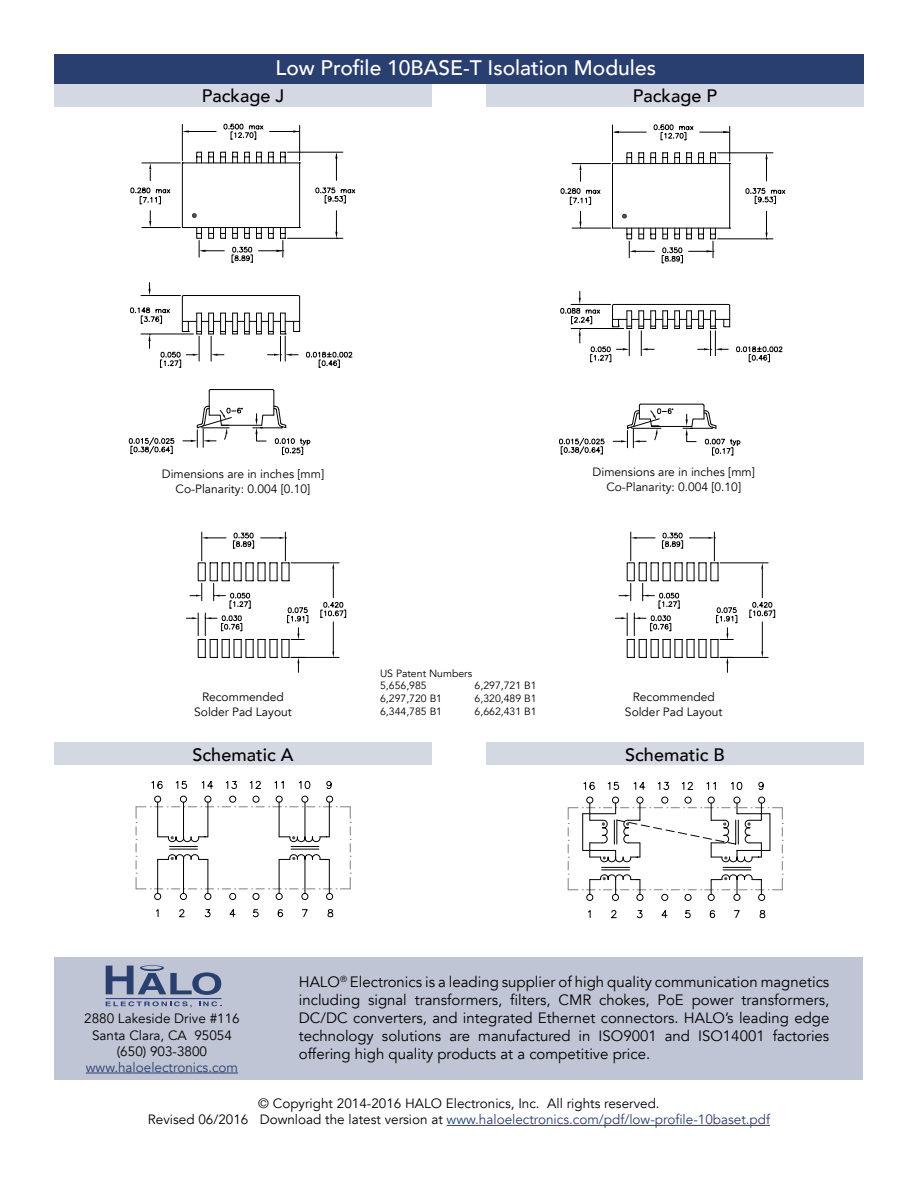
<style>
.page{position:relative;width:918px;height:1188px;background:#fff}
.page>*{position:absolute;margin:0;border:0;box-sizing:border-box;transform-origin:0 0}
.t1{font:500 21px "Avenir";color:#fff}
.t2{font:500 18px "Avenir";color:#000}
.t3{font:15px/18px "Avenir";color:#000;text-align:justify}
.t4{font:13.5px/16.2px "Avenir";color:#000;text-align:center}
.t5{font:13.5px "Avenir";color:#293f6f}
.t6{font:12px/15px "Avenir";color:#000;text-align:center}
.t7{font:10.5px/12.6px "Avenir";color:#000}
.s1{color:#293f6f}
</style>
<div class="page">
<div style="left:55px;top:957px;width:808px;height:122px;background:#bfc5d4"></div>
<hr style="left:447px;top:1125px;width:323px;height:1px;background:#293f6f">
<hr style="left:86px;top:1073px;width:152px;height:1px;background:#293f6f">
<hr style="left:106px;top:998px;width:115px;height:1px;background:#293f6f">
<svg style="left:106px;top:1001px;width:86px;height:6px"></svg>
<svg style="left:199px;top:1001px;width:22px;height:5px"></svg>
<svg style="left:106px;top:965px;width:115px;height:30px"></svg>
<div style="left:54px;top:84px;width:378px;height:22px;background:#d4d8e2"></div>
<div style="left:486px;top:84px;width:378px;height:22px;background:#d4d8e2"></div>
<div style="left:54px;top:54px;width:810px;height:30px;background:#293f6f"></div>
<div style="left:54px;top:743px;width:378px;height:22px;background:#d4d8e2"></div>
<div style="left:486px;top:743px;width:378px;height:22px;background:#d4d8e2"></div>
<svg style="left:136px;top:780px;width:215px;height:137px"></svg>
<svg style="left:588px;top:910px;width:3px;height:8px"></svg>
<svg style="left:611px;top:910px;width:6px;height:8px"></svg>
<svg style="left:637px;top:910px;width:6px;height:8px"></svg>
<svg style="left:583px;top:781px;width:36px;height:9px"></svg>
<svg style="left:634px;top:781px;width:11px;height:9px"></svg>
<svg style="left:760px;top:910px;width:5px;height:8px"></svg>
<svg style="left:734px;top:910px;width:6px;height:8px"></svg>
<svg style="left:710px;top:910px;width:5px;height:8px"></svg>
<svg style="left:758px;top:782px;width:6px;height:8px"></svg>
<svg style="left:682px;top:781px;width:60px;height:9px"></svg>
<svg style="left:661px;top:910px;width:30px;height:8px"></svg>
<svg style="left:658px;top:781px;width:11px;height:9px"></svg>
<svg style="left:568px;top:797px;width:215px;height:104px"></svg>
<svg style="left:186px;top:532px;width:160px;height:141px"></svg>
<svg style="left:130px;top:123px;width:226px;height:332px"></svg>
<svg style="left:560px;top:124px;width:226px;height:332px"></svg>
<svg style="left:615px;top:532px;width:160px;height:141px"></svg>
<h1 class="t1" style="left:275px;top:50px;width:382px">Low Profile 10BASE-T Isolation Modules</h1>
<p class="t2" style="left:202px;top:80px;width:84px">Package J</p>
<p class="t2" style="left:633px;top:80px;width:86px">Package P</p>
<p class="t6" style="left:162px;top:467px;width:164px">Dimensions are in inches [mm]<br>Co-Planarity: 0.004 [0.10]</p>
<p class="t6" style="left:593px;top:465px;width:164px">Dimensions are in inches [mm]<br>Co-Planarity: 0.004 [0.10]</p>
<p class="t7" style="left:380px;top:667px;width:94px">US Patent Numbers<br>5,656,985</p>
<p class="t7" style="left:475px;top:680px;width:64px">6,297,721 B1</p>
<p class="t6" style="left:194px;top:690px;width:99px">Recommended<br>Solder Pad Layout</p>
<p class="t6" style="left:625px;top:690px;width:99px">Recommended<br>Solder Pad Layout</p>
<p class="t7" style="left:380px;top:692px;width:64px">6,297,720 B1</p>
<p class="t7" style="left:475px;top:692px;width:64px">6,320,489 B1</p>
<p class="t7" style="left:380px;top:705px;width:64px">6,344,785 B1</p>
<p class="t7" style="left:475px;top:705px;width:64px">6,662,431 B1</p>
<p class="t2" style="left:193px;top:739px;width:102px">Schematic A</p>
<p class="t2" style="left:625px;top:739px;width:101px">Schematic B</p>
<p class="t4" style="left:84px;top:1011px;width:157px">2880 Lakeside Drive #116<br>Santa Clara, CA 95054 (650) 903-3800</p>
<p class="t5" style="left:86px;top:1059px;width:154px">www.haloelectronics.com</p>
<p class="t3" style="left:299px;top:973px;width:532px">HALO<sup>®</sup> Electronics is a leading supplier of high quality communication magnetics including signal transformers, filters, CMR chokes, PoE power transformers, DC/DC converters, and integrated Ethernet connectors. HALO’s leading edge technology solutions are manufactured in ISO9001 and ISO14001 factories offering high quality products at a competitive price.</p>
<p class="t4" style="left:148px;top:1096px;width:624px">© Copyright 2014-2016 HALO Electronics, Inc. All rights reserved.<br>Revised 06/2016 Download the latest version at <span class="s1">www.haloelectronics.com/pdf/low-profile-10baset.pdf</span></p>
</div>
